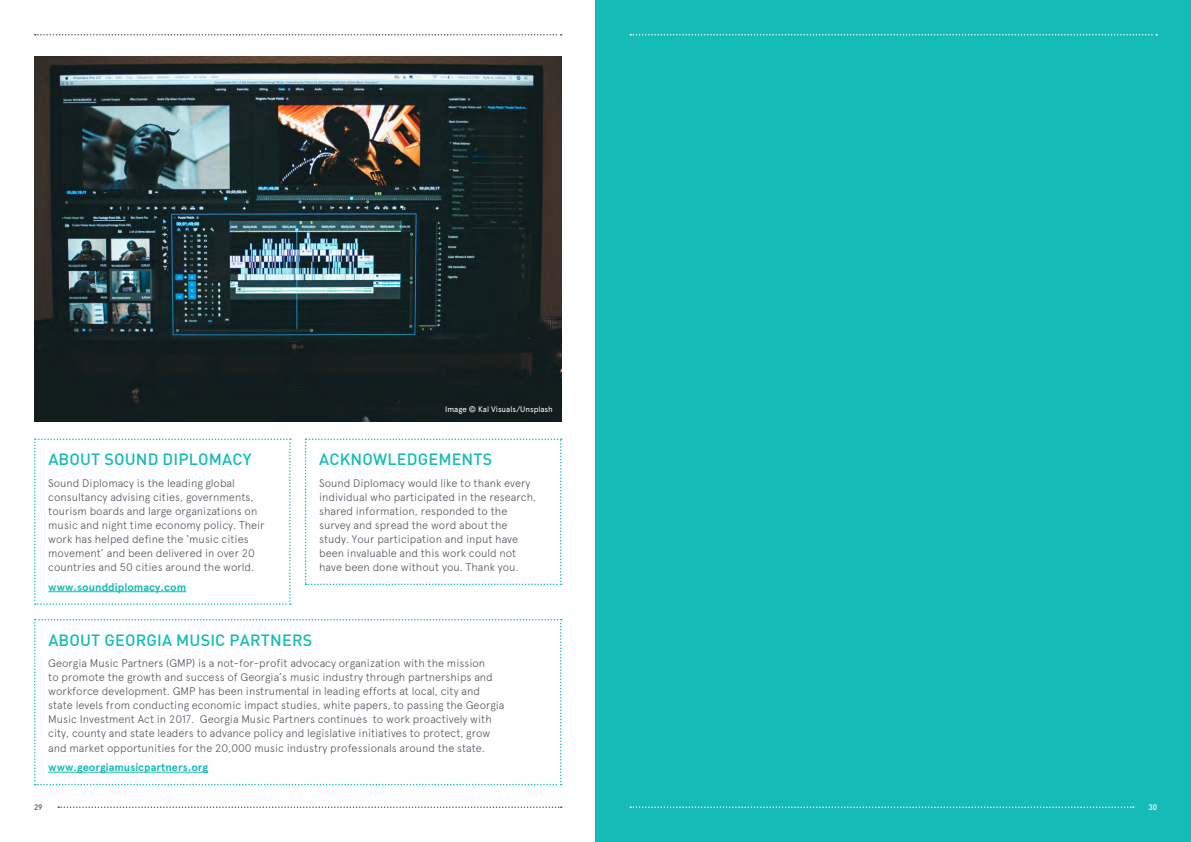
<style>
.page{position:relative;width:1191px;height:842px;background:#fff}
.page>*{position:absolute;margin:0;border:0;box-sizing:border-box;transform-origin:0 0}
.t1{font:500 16.2px "DIN Pro";letter-spacing:.01em;color:#15bbb6}
.t2{font:300 11px/14.1px "Apercu";color:#53565f}
.t3{font:700 11px "Apercu";color:#15bbb6}
.t4{font:8px "Apercu";letter-spacing:-.005em;color:#fff}
.t5{font:500 8px "DIN Pro";color:#53565f}
.t6{font:500 8px "DIN Pro";color:#fff}
</style>
<div class="page">
<svg style="left:35px;top:34px;width:527px;height:2px"></svg>
<svg style="left:58px;top:806px;width:504px;height:2px"></svg>
<img style="left:34px;top:57px;width:527px;height:364px">
<svg style="left:34px;top:438px;width:257px;height:167px"></svg>
<svg style="left:305px;top:438px;width:257px;height:147px"></svg>
<svg style="left:34px;top:619px;width:528px;height:166px"></svg>
<div style="left:595px;top:0;width:596px;height:842px;background:#15bbb6"></div>
<svg style="left:630px;top:34px;width:527px;height:2px"></svg>
<svg style="left:630px;top:806px;width:503px;height:2px"></svg>
<hr style="left:595px;top:0;width:1px;height:842px;background:#828489">
<h1 class="t1" style="left:48px;top:448px;width:205px">ABOUT SOUND DIPLOMACY</h1>
<p class="t2" style="left:48px;top:476px;width:218px">Sound Diplomacy is the leading global consultancy advising cities, governments, tourism boards and large organizations on music and night time economy policy. Their work has helped define the ‘music cities movement’ and been delivered in over 20 countries and 50 cities around the world.</p>
<p class="t3" style="left:48px;top:580px;width:139px">www.sounddiplomacy.com</p>
<p class="t4" style="left:445px;top:405px;width:109px">Image © Kal Visuals/Unsplash</p>
<h1 class="t1" style="left:319px;top:448px;width:175px">ACKNOWLEDGEMENTS</h1>
<p class="t2" style="left:319px;top:476px;width:219px">Sound Diplomacy would like to thank every individual who participated in the research, shared information, responded to the survey and spread the word about the study. Your participation and input have been invaluable and this work could not have been done without you. Thank you.</p>
<h1 class="t1" style="left:48px;top:629px;width:265px">ABOUT GEORGIA MUSIC PARTNERS</h1>
<p class="t2" style="left:48px;top:656px;width:458px">Georgia Music Partners (GMP) is a not-for-profit advocacy organization with the mission<br>to promote the growth and success of Georgia’s music industry through partnerships and workforce development. GMP has been instrumental in leading efforts at local, city and state levels from conducting economic impact studies, white papers, to passing the Georgia Music Investment Act in 2017. Georgia Music Partners continues to work proactively with city, county and state leaders to advance policy and legislative initiatives to protect, grow and market opportunities for the 20,000 music industry professionals around the state.</p>
<p class="t3" style="left:48px;top:760px;width:161px">www.georgiamusicpartners.org</p>
<p class="t5" style="left:34px;top:802px;width:10px">29</p>
<p class="t6" style="left:1148px;top:802px;width:10px">30</p>
</div>
